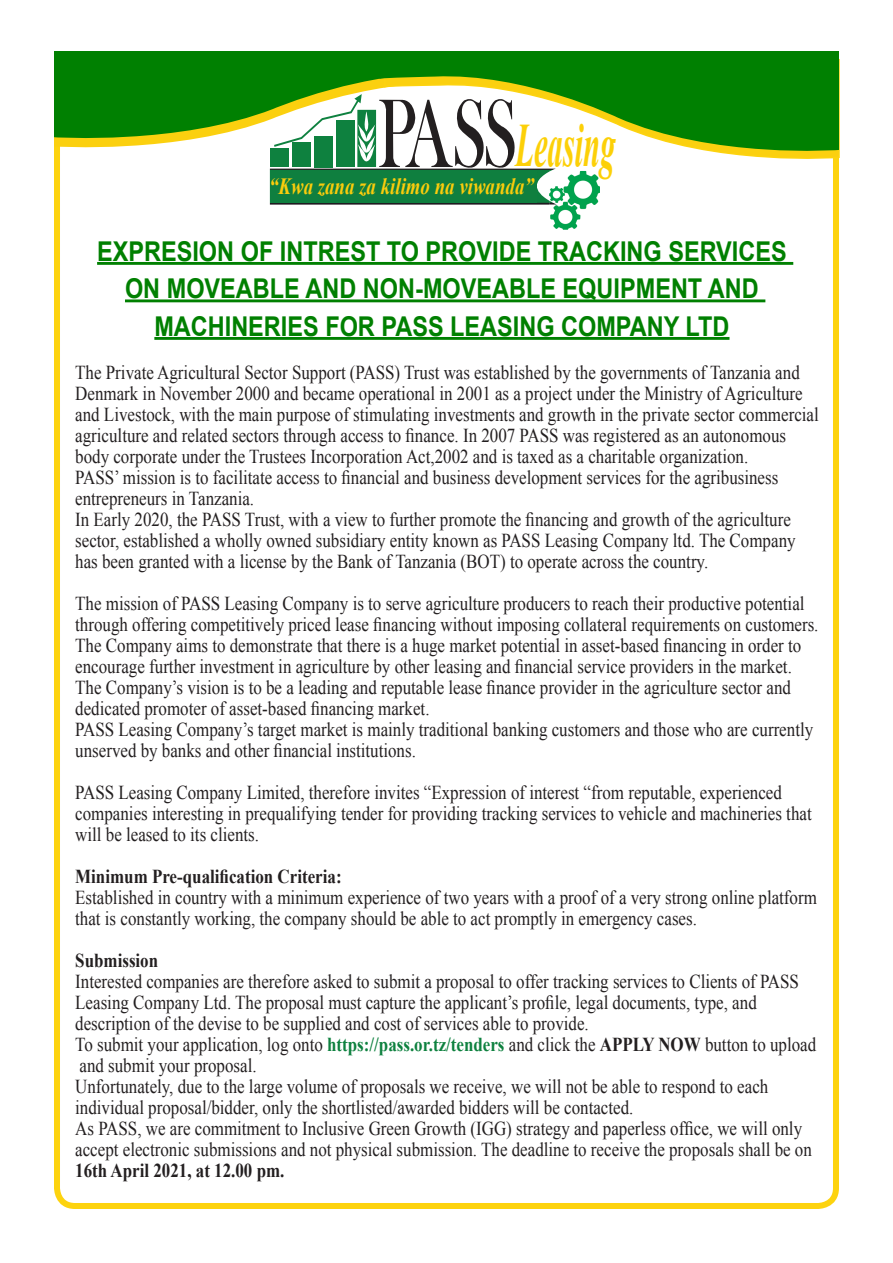
<style>
.page{position:relative;width:893px;height:1263px;background:#fff}
.page>*{position:absolute;margin:0;border:0;box-sizing:border-box;transform-origin:0 0}
.t1{font:italic 700 61.5px "Times New Roman";color:#fcd008;scale:.5 1}
.t2{font:700 27.3px/37.5px "Arial";color:#008001;text-align:center;scale:.86 1}
.t3{font:italic 700 23.1px "Times New Roman";color:#facc0c;scale:.81 1}
.t4{font:19.65px/21px "Times New Roman";color:#231f20;scale:.86 1}
.t5{font:700 19.65px "Times New Roman";color:#231f20;scale:.86 1}
.s1{font-weight:700;color:#0e813f}
.s2{font-weight:700}
</style>
<div class="page">
<div style="left:54px;top:64px;width:785px;height:1145px;border:6px solid #fdd30f;border-radius:18px"></div>
<svg style="left:515px;top:51px;width:324px;height:108px;fill:#008001"></svg>
<hr style="left:97px;top:262px;width:696px;height:3px;background:#008001">
<hr style="left:125px;top:299px;width:640px;height:3px;background:#008001">
<hr style="left:154px;top:337px;width:575px;height:3px;background:#008001">
<img style="left:270px;top:169px;width:285px;height:36px">
<img style="left:550px;top:171px;width:50px;height:59px">
<img style="left:549px;top:171px;width:8px;height:34px">
<div style="left:270px;top:170px;width:266px;height:32px;background:#0f7f3f"></div>
<svg style="left:54px;top:51px;width:461px;height:118px"></svg>
<h1 class="t1" style="left:515px;top:103px;width:201px">Leasing</h1>
<p class="t3" style="left:269px;top:170px;width:328px">“Kwa zana za kilimo na viwanda”</p>
<p class="t2" style="left:97px;top:233px;width:803px">EXPRESION OF INTREST TO PROVIDE TRACKING SERVICES<br>ON MOVEABLE AND NON-MOVEABLE EQUIPMENT AND<br>MACHINERIES FOR PASS LEASING COMPANY LTD</p>
<p class="t4" style="left:75px;top:361px;width:866px">The Private Agricultural Sector Support (PASS) Trust was established by the governments of Tanzania and Denmark in November 2000 and became operational in 2001 as a project under the Ministry of Agriculture and Livestock, with the main purpose of stimulating investments and growth in the private sector commercial agriculture and related sectors through access to finance. In 2007 PASS was registered as an autonomous body corporate under the Trustees Incorporation Act,2002 and is taxed as a charitable organization.</p>
<p class="t4" style="left:75px;top:466px;width:819px">PASS’ mission is to facilitate access to financial and business development services for the agribusiness entrepreneurs in Tanzania.</p>
<p class="t4" style="left:75px;top:508px;width:839px">In Early 2020, the PASS Trust, with a view to further promote the financing and growth of the agriculture sector, established a wholly owned subsidiary entity known as PASS Leasing Company ltd. The Company has been granted with a license by the Bank of Tanzania (BOT) to operate across the country.</p>
<p class="t4" style="left:75px;top:592px;width:866px">The mission of PASS Leasing Company is to serve agriculture producers to reach their productive potential through offering competitively priced lease financing without imposing collateral requirements on customers.<br>The Company aims to demonstrate that there is a huge market potential in asset-based financing in order to encourage further investment in agriculture by other leasing and financial service providers in the market.</p>
<p class="t4" style="left:75px;top:676px;width:834px">The Company’s vision is to be a leading and reputable lease finance provider in the agriculture sector and dedicated promoter of asset-based financing market.</p>
<p class="t4" style="left:75px;top:718px;width:860px">PASS Leasing Company’s target market is mainly traditional banking customers and those who are currently unserved by banks and other financial institutions.</p>
<p class="t4" style="left:75px;top:781px;width:858px">PASS Leasing Company Limited, therefore invites “Expression of interest “from reputable, experienced companies interesting in prequalifying tender for providing tracking services to vehicle and machineries that will be leased to its clients.</p>
<p class="t5" style="left:75px;top:863px;width:311px">Minimum Pre-qualification Criteria:</p>
<p class="t4" style="left:75px;top:886px;width:864px">Established in country with a minimum experience of two years with a proof of a very strong online platform that is constantly working, the company should be able to act promptly in emergency cases.</p>
<p class="t5" style="left:75px;top:947px;width:98px">Submission</p>
<p class="t4" style="left:75px;top:970px;width:863px">Interested companies are therefore asked to submit a proposal to offer tracking services to Clients of PASS Leasing Company Ltd. The proposal must capture the applicant’s profile, legal documents, type, and description of the devise to be supplied and cost of services able to provide.<br>To submit your application, log onto <span class="s1">https://pass.or.tz/tenders</span> and click the <span class="s2">APPLY NOW</span> button to upload and submit your proposal.<br>Unfortunately, due to the large volume of proposals we receive, we will not be able to respond to each individual proposal/bidder, only the shortlisted/awarded bidders will be contacted.<br>As PASS, we are commitment to Inclusive Green Growth (IGG) strategy and paperless office, we will only accept electronic submissions and not physical submission. The deadline to receive the proposals shall be on</p>
<p class="t5" style="left:75px;top:1157px;width:245px">16th April 2021, at 12.00 pm.</p>
</div>
